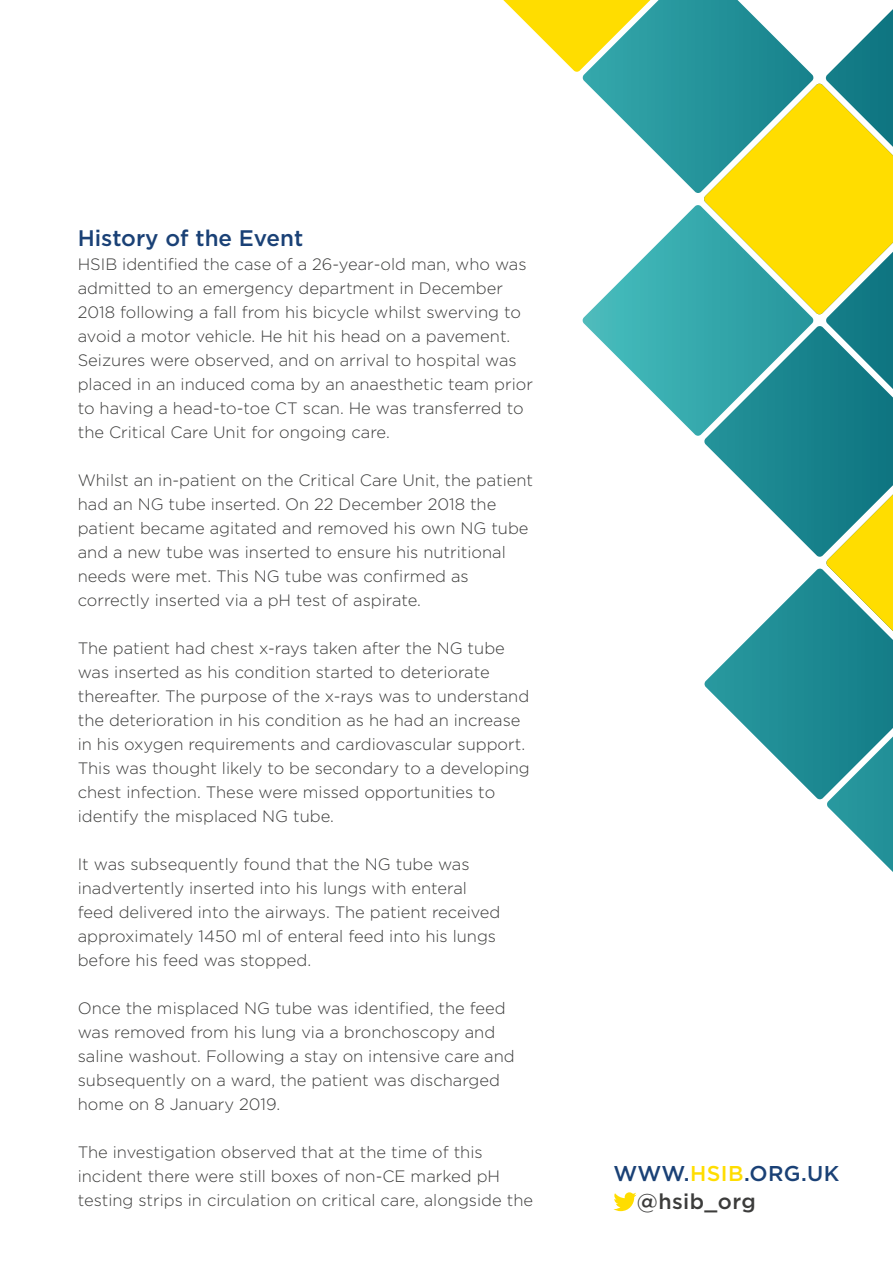
<style>
.page{position:relative;width:893px;height:1263px;background:#fff}
.page>*{position:absolute;margin:0;border:0;box-sizing:border-box;transform-origin:0 0}
.t1{font:500 22.5px "Gotham";color:#1a4176}
.t2{font:500 21.45px/27.6px "Gotham";letter-spacing:.02em;color:#1a4176}
.t3{font:300 16.5px/24px "Gotham";color:#3c3c3b}
.s1{color:#fd0}
.s2{color:#3c3c3b}
</style>
<div class="page">
<svg style="left:613px;top:1192px;width:24px;height:19px"></svg>
<svg style="left:503px;top:0;width:390px;height:872px"></svg>
<h1 class="t1" style="left:78px;top:223px;width:227px">History of the Event</h1>
<p class="t3" style="left:78px;top:251px;width:457px">HSIB identified the case of a 26-year-old man, who was admitted to an emergency department in December 2018 following a fall from his bicycle whilst swerving to avoid a motor vehicle. He hit his head on a pavement.<br>Seizures were observed, and on arrival to hospital was placed in an induced coma by an anaesthetic team prior to having a head-to-toe CT scan. He was transferred to the Critical Care Unit for ongoing care.</p>
<p class="t3" style="left:78px;top:467px;width:457px">Whilst an in-patient on the Critical Care Unit, the patient had an NG tube inserted. On 22 December 2018 the patient became agitated and removed his own NG tube and a new tube was inserted to ensure his nutritional needs were met. This NG tube was confirmed as correctly inserted via a pH test of aspirate.</p>
<p class="t3" style="left:78px;top:635px;width:454px">The patient had chest x-rays taken after the NG tube was inserted as his condition started to deteriorate thereafter. The purpose of the x-rays was to understand the deterioration in his condition as he had an increase in his oxygen requirements and cardiovascular support.<br>This was thought likely to be secondary to a developing chest infection. These were missed opportunities to identify the misplaced NG tube.</p>
<p class="t3" style="left:78px;top:851px;width:424px">It was subsequently found that the NG tube was inadvertently inserted into his lungs with enteral feed delivered into the airways. The patient received approximately 1450 ml of enteral feed into his lungs before his feed was stopped.</p>
<p class="t3" style="left:78px;top:995px;width:438px">Once the misplaced NG tube was identified, the feed was removed from his lung via a bronchoscopy and saline washout. Following a stay on intensive care and subsequently on a ward, the patient was discharged home on 8 January 2019.</p>
<p class="t3" style="left:78px;top:1139px;width:457px">The investigation observed that at the time of this incident there were still boxes of non-CE marked pH testing strips in circulation on critical care, alongside the</p>
<h2 class="t2" style="left:637px;top:1160px;width:204px;text-indent:-24px">WWW.<span class="s1">HSIB</span>.ORG.UK <span class="s2">@hsib_org</span></h2>
</div>
